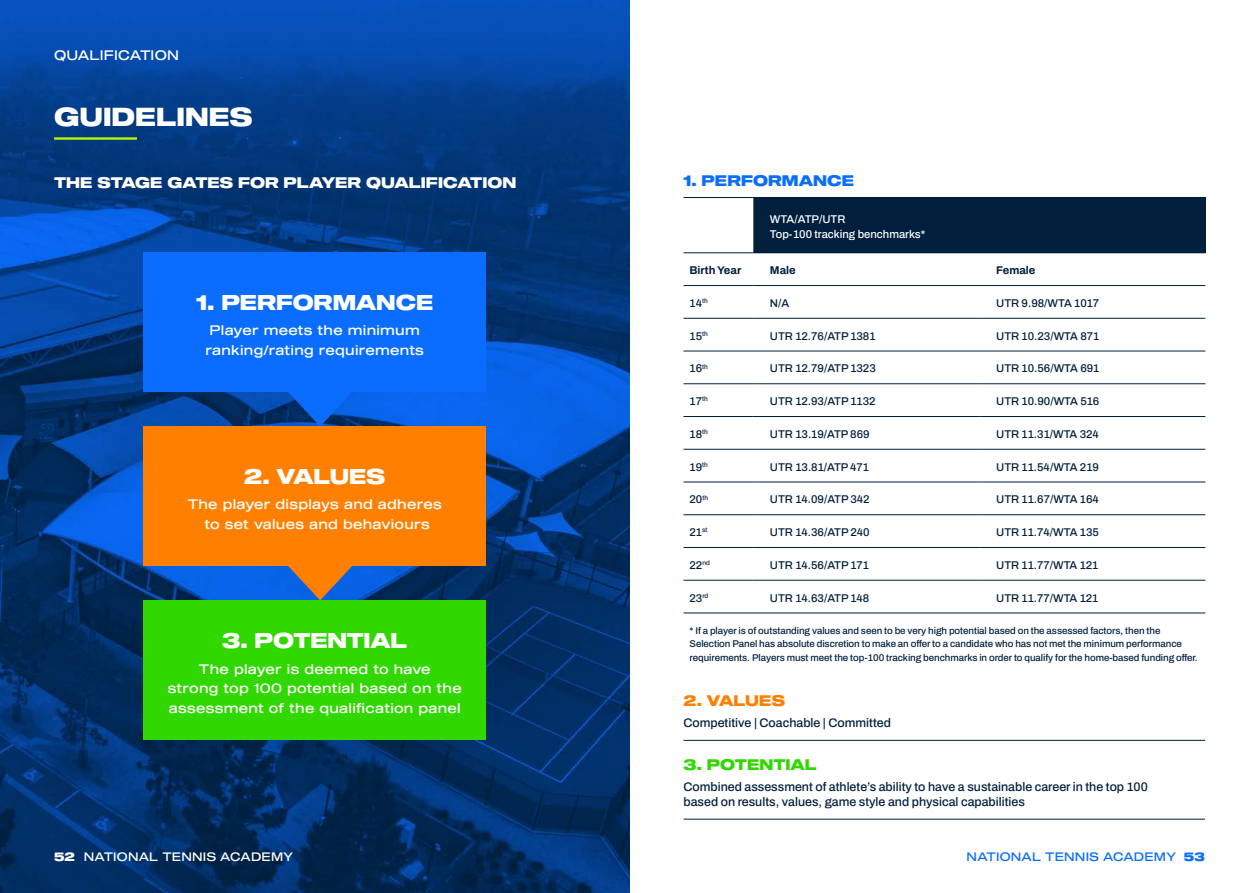
<style>
.page{position:relative;width:1259px;height:893px;background:#fff}
.page>*{position:absolute;margin:0;border:0;box-sizing:border-box;transform-origin:0 0}
.t1{font:25.5px "Sequel 100 Wide 85";color:#fff}
.t2{font:21px "Sequel 100 Wide 85";letter-spacing:-.005em;color:#fff}
.t3{font:15px "Sequel 100 Wide 85";color:#fff}
.t4{font:15px "Sequel 100 Wide 85";letter-spacing:.005em;color:#0a6dff}
.t5{font:15px "Sequel 100 Wide 85";letter-spacing:-.005em;color:#31d800}
.t6{font:15px "Sequel 100 Wide 85";letter-spacing:.005em;color:#ff8000}
.t7{font:13.5px/19.5px "Sequel 100 Wide 45";letter-spacing:.02em;color:#fff;text-align:center}
.t8{font:500 12.45px/15px "Archivo";color:#001f3d}
.t9{font:12px "Sequel 100 Wide 45";letter-spacing:.015em;color:#0a6dff}
.t10{font:12px "Sequel 100 Wide 45";letter-spacing:.015em;color:#fff}
.t11{font:500 11.25px "Archivo";color:#001f3d}
.t12{font:500 11.25px/15px "Archivo";color:#fff}
.t13{font:700 11.25px "Archivo";color:#001f3d}
.t14{font:500 9.75px/13.5px "Archivo";letter-spacing:-.005em;color:#001f3d}
.s1{font-family:"Sequel 100 Wide 85"}
</style>
<div class="page">
<img style="left:0;top:0;width:629px;height:893px">
<svg style="left:286px;top:566px;width:68px;height:34px;background:#7d7077"></svg>
<div style="left:144px;top:252px;width:342px;height:140px;background:#0a6dff"></div>
<svg style="left:286px;top:392px;width:68px;height:34px;background:#0755c6"></svg>
<div style="left:144px;top:600px;width:342px;height:140px;background:#31d800"></div>
<div style="left:144px;top:426px;width:342px;height:140px;background:#ff8000"></div>
<div style="left:753px;top:197px;width:452px;height:56px;background:#001f3d"></div>
<hr style="left:683px;top:197px;width:70px;height:1px;background:#001f3d">
<hr style="left:683px;top:252px;width:70px;height:1px;background:#001f3d">
<hr style="left:683px;top:285px;width:70px;height:1px;background:#001f3d">
<hr style="left:753px;top:285px;width:226px;height:1px;background:#001f3d">
<hr style="left:979px;top:285px;width:226px;height:1px;background:#001f3d">
<hr style="left:683px;top:318px;width:70px;height:1px;background:#001f3d">
<hr style="left:683px;top:351px;width:70px;height:1px;background:#001f3d">
<hr style="left:683px;top:383px;width:70px;height:1px;background:#001f3d">
<hr style="left:683px;top:416px;width:70px;height:1px;background:#001f3d">
<hr style="left:753px;top:318px;width:226px;height:1px;background:#001f3d">
<hr style="left:979px;top:318px;width:226px;height:1px;background:#001f3d">
<hr style="left:753px;top:351px;width:226px;height:1px;background:#001f3d">
<hr style="left:979px;top:351px;width:226px;height:1px;background:#001f3d">
<hr style="left:753px;top:383px;width:226px;height:1px;background:#001f3d">
<hr style="left:979px;top:383px;width:226px;height:1px;background:#001f3d">
<hr style="left:753px;top:416px;width:226px;height:1px;background:#001f3d">
<hr style="left:979px;top:416px;width:226px;height:1px;background:#001f3d">
<hr style="left:683px;top:449px;width:70px;height:1px;background:#001f3d">
<hr style="left:683px;top:482px;width:70px;height:1px;background:#001f3d">
<hr style="left:683px;top:514px;width:70px;height:1px;background:#001f3d">
<hr style="left:683px;top:547px;width:70px;height:1px;background:#001f3d">
<hr style="left:683px;top:580px;width:70px;height:1px;background:#001f3d">
<hr style="left:753px;top:449px;width:226px;height:1px;background:#001f3d">
<hr style="left:753px;top:482px;width:226px;height:1px;background:#001f3d">
<hr style="left:753px;top:514px;width:226px;height:1px;background:#001f3d">
<hr style="left:753px;top:547px;width:226px;height:1px;background:#001f3d">
<hr style="left:753px;top:580px;width:226px;height:1px;background:#001f3d">
<hr style="left:979px;top:449px;width:226px;height:1px;background:#001f3d">
<hr style="left:979px;top:482px;width:226px;height:1px;background:#001f3d">
<hr style="left:979px;top:514px;width:226px;height:1px;background:#001f3d">
<hr style="left:979px;top:547px;width:226px;height:1px;background:#001f3d">
<hr style="left:979px;top:580px;width:226px;height:1px;background:#001f3d">
<hr style="left:683px;top:613px;width:70px;height:1px;background:#001f3d">
<hr style="left:753px;top:613px;width:226px;height:1px;background:#001f3d">
<hr style="left:979px;top:613px;width:226px;height:1px;background:#001f3d">
<hr style="left:683px;top:740px;width:522px;height:1px;background:#001f3d">
<hr style="left:683px;top:819px;width:522px;height:1px;background:#001f3d">
<hr style="left:54px;top:137px;width:83px;height:3px;background:#aef500">
<p class="t7" style="left:54px;top:46px;width:126px">QUALIFICATION</p>
<h1 class="t1" style="left:54px;top:99px;width:200px">GUIDELINES</h1>
<h3 class="t3" style="left:54px;top:172px;width:464px">THE STAGE GATES FOR PLAYER QUALIFICATION</h3>
<h3 class="t4" style="left:683px;top:170px;width:172px">1. PERFORMANCE</h3>
<h2 class="t2" style="left:196px;top:287px;width:238px">1. PERFORMANCE</h2>
<p class="t7" style="left:205px;top:321px;width:220px">Player meets the minimum ranking/rating requirements</p>
<h2 class="t2" style="left:244px;top:462px;width:143px">2. VALUES</h2>
<p class="t7" style="left:188px;top:495px;width:256px">The player displays and adheres to set values and behaviours</p>
<h2 class="t2" style="left:222px;top:626px;width:187px">3. POTENTIAL</h2>
<p class="t7" style="left:168px;top:660px;width:296px">The player is deemed to have<br>strong top 100 potential based on the assessment of the qualification panel</p>
<p class="t10" style="left:54px;top:848px;width:241px"><span class="s1">52</span> NATIONAL TENNIS ACADEMY</p>
<p class="t12" style="left:770px;top:211px;width:157px">WTA/ATP/UTR<br>Top-100 tracking benchmarks*</p>
<p class="t13" style="left:689px;top:262px;width:53px">Birth Year</p>
<p class="t13" style="left:770px;top:262px;width:27px">Male</p>
<p class="t13" style="left:996px;top:262px;width:41px">Female</p>
<p class="t11" style="left:689px;top:295px;width:20px">14<sup>th</sup></p>
<p class="t11" style="left:770px;top:295px;width:21px">N/A</p>
<p class="t11" style="left:996px;top:295px;width:105px">UTR 9.98/WTA 1017</p>
<p class="t11" style="left:689px;top:327px;width:20px">15<sup>th</sup></p>
<p class="t11" style="left:770px;top:327px;width:107px">UTR 12.76/ATP 1381</p>
<p class="t11" style="left:996px;top:327px;width:105px">UTR 10.23/WTA 871</p>
<p class="t11" style="left:689px;top:360px;width:20px">16<sup>th</sup></p>
<p class="t11" style="left:770px;top:360px;width:107px">UTR 12.79/ATP 1323</p>
<p class="t11" style="left:996px;top:360px;width:105px">UTR 10.56/WTA 691</p>
<p class="t11" style="left:689px;top:393px;width:20px">17<sup>th</sup></p>
<p class="t11" style="left:770px;top:393px;width:107px">UTR 12.93/ATP 1132</p>
<p class="t11" style="left:996px;top:393px;width:105px">UTR 10.90/WTA 516</p>
<p class="t11" style="left:689px;top:425px;width:20px">18<sup>th</sup></p>
<p class="t11" style="left:770px;top:425px;width:101px">UTR 13.19/ATP 869</p>
<p class="t11" style="left:996px;top:425px;width:104px">UTR 11.31/WTA 324</p>
<p class="t11" style="left:689px;top:458px;width:20px">19<sup>th</sup></p>
<p class="t11" style="left:770px;top:458px;width:101px">UTR 13.81/ATP 471</p>
<p class="t11" style="left:996px;top:458px;width:104px">UTR 11.54/WTA 219</p>
<p class="t11" style="left:689px;top:491px;width:20px">20<sup>th</sup></p>
<p class="t11" style="left:770px;top:491px;width:101px">UTR 14.09/ATP 342</p>
<p class="t11" style="left:996px;top:491px;width:104px">UTR 11.67/WTA 164</p>
<p class="t11" style="left:689px;top:524px;width:20px">21<sup>st</sup></p>
<p class="t11" style="left:770px;top:524px;width:101px">UTR 14.36/ATP 240</p>
<p class="t11" style="left:996px;top:524px;width:104px">UTR 11.74/WTA 135</p>
<p class="t11" style="left:689px;top:556px;width:22px">22<sup>nd</sup></p>
<p class="t11" style="left:770px;top:556px;width:101px">UTR 14.56/ATP 171</p>
<p class="t11" style="left:996px;top:556px;width:104px">UTR 11.77/WTA 121</p>
<p class="t11" style="left:689px;top:589px;width:20px">23<sup>rd</sup></p>
<p class="t11" style="left:770px;top:589px;width:101px">UTR 14.63/ATP 148</p>
<p class="t11" style="left:996px;top:589px;width:104px">UTR 11.77/WTA 121</p>
<p class="t14" style="left:689px;top:624px;width:510px">* If a player is of outstanding values and seen to be very high potential based on the assessed factors, then the<br>Selection Panel has absolute discretion to make an offer to a candidate who has not met the minimum performance requirements. Players must meet the top-100 tracking benchmarks in order to qualify for the home-based funding offer.</p>
<h3 class="t6" style="left:683px;top:690px;width:103px">2. VALUES</h3>
<p class="t8" style="left:683px;top:715px;width:209px">Competitive | Coachable | Committed</p>
<h3 class="t5" style="left:683px;top:754px;width:135px">3. POTENTIAL</h3>
<p class="t8" style="left:683px;top:779px;width:466px">Combined assessment of athlete’s ability to have a sustainable career in the top 100 based on results, values, game style and physical capabilities</p>
<p class="t9" style="left:966px;top:848px;width:240px">NATIONAL TENNIS ACADEMY <span class="s1">53</span></p>
</div>
